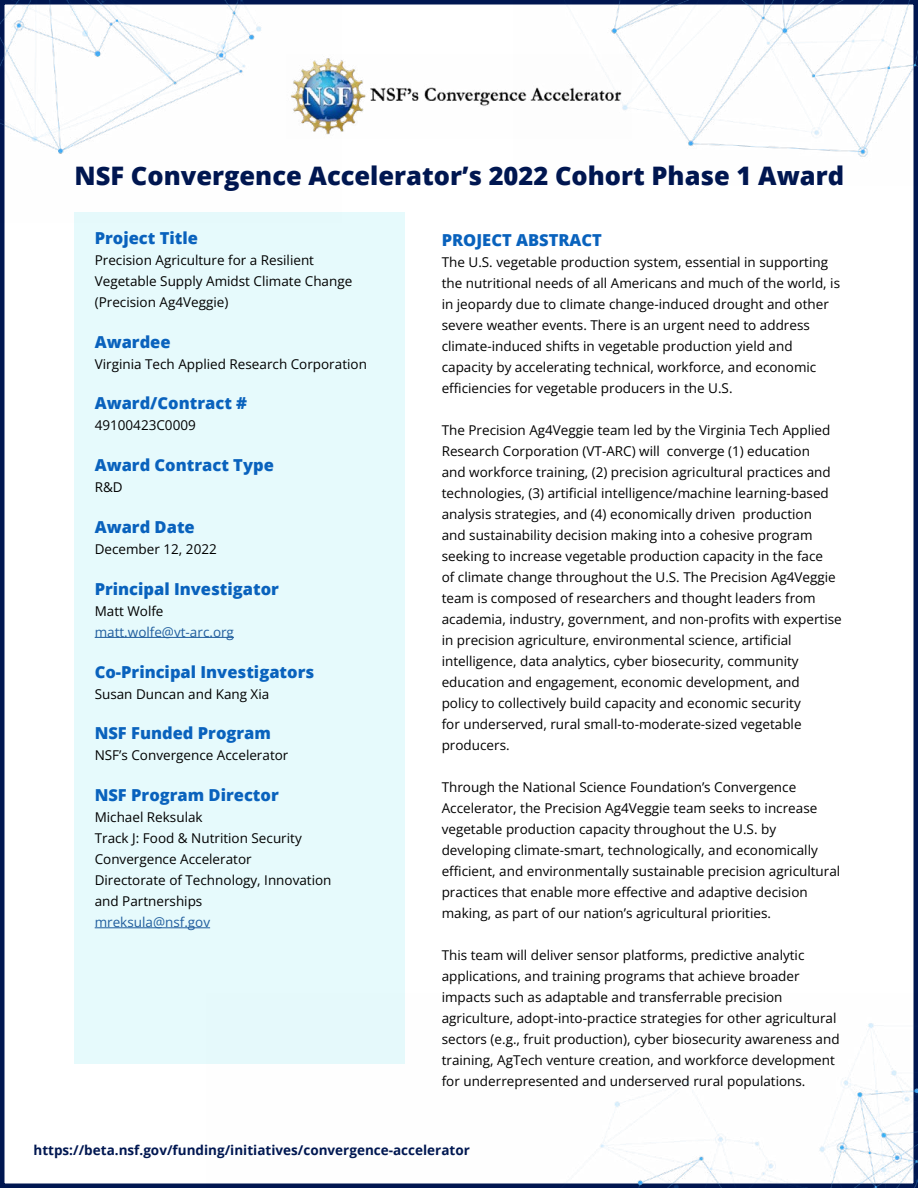
<style>
.page{position:relative;width:918px;height:1188px;background:#fff}
.page>*{position:absolute;margin:0;border:0;box-sizing:border-box;transform-origin:0 0}
.t1{font:800 25.5px "Open Sans";color:#001751}
.t2{font:800 16.5px "Open Sans";color:#0962bd}
.t3{font:13.5px/21px "Open Sans";color:#000}
.t4{font:700 13.5px "Open Sans";color:#001751}
.t5{font:13.5px/21px "Open Sans";color:#215e9e}
.s1{color:#000}
.s2{color:#215e9e}
</style>
<div class="page">
<img style="left:341px;top:60px;width:172px;height:72px">
<img style="left:0;top:0;width:341px;height:222px">
<img style="left:513px;top:0;width:405px;height:185px">
<img style="left:206px;top:994px;width:712px;height:194px">
<div style="left:74px;top:212px;width:330px;height:852px;background:#e6fafc"></div>
<hr style="left:95px;top:928px;width:115px;height:1px;background:#215e9e">
<hr style="left:95px;top:637px;width:139px;height:1px;background:#215e9e">
<h1 class="t1" style="left:75px;top:156px;width:771px">NSF Convergence Accelerator’s 2022 Cohort Phase 1 Award</h1>
<h2 class="t2" style="left:95px;top:225px;width:105px">Project Title</h2>
<p class="t3" style="left:95px;top:249px;width:259px">Precision Agriculture for a Resilient<br>Vegetable Supply Amidst Climate Change (Precision Ag4Veggie)</p>
<h2 class="t2" style="left:95px;top:329px;width:78px">Awardee</h2>
<p class="t3" style="left:95px;top:353px;width:274px">Virginia Tech Applied Research Corporation</p>
<h2 class="t2" style="left:95px;top:391px;width:154px">Award/Contract #</h2>
<p class="t3" style="left:95px;top:415px;width:103px">49100423C0009</p>
<h2 class="t2" style="left:95px;top:453px;width:181px">Award Contract Type</h2>
<p class="t3" style="left:95px;top:476px;width:29px">R&amp;D</p>
<h2 class="t2" style="left:95px;top:514px;width:102px">Award Date</h2>
<p class="t3" style="left:95px;top:538px;width:124px">December 12, 2022</p>
<h2 class="t2" style="left:95px;top:576px;width:186px">Principal Investigator</h2>
<p class="t5" style="left:95px;top:600px;width:141px"><span class="s1">Matt Wolfe </span>matt.wolfe@vt-arc.org</p>
<h2 class="t2" style="left:95px;top:659px;width:221px">Co-Principal Investigators</h2>
<p class="t3" style="left:95px;top:683px;width:176px">Susan Duncan and Kang Xia</p>
<h2 class="t2" style="left:95px;top:721px;width:178px">NSF Funded Program</h2>
<p class="t3" style="left:95px;top:745px;width:195px">NSF’s Convergence Accelerator</p>
<h2 class="t2" style="left:95px;top:783px;width:186px">NSF Program Director</h2>
<p class="t3" style="left:95px;top:806px;width:238px">Michael Reksulak<br>Track J: Food &amp; Nutrition Security<br>Convergence Accelerator<br>Directorate of Technology, Innovation and Partnerships<br><span class="s2">mreksula@nsf.gov</span></p>
<h2 class="t2" style="left:442px;top:227px;width:162px">PROJECT ABSTRACT</h2>
<p class="t3" style="left:442px;top:251px;width:400px">The U.S. vegetable production system, essential in supporting the nutritional needs of all Americans and much of the world, is in jeopardy due to climate change-induced drought and other severe weather events. There is an urgent need to address climate-induced shifts in vegetable production yield and capacity by accelerating technical, workforce, and economic efficiencies for vegetable producers in the U.S.</p>
<p class="t3" style="left:442px;top:419px;width:402px">The Precision Ag4Veggie team led by the Virginia Tech Applied Research Corporation (VT-ARC) will converge (1) education<br>and workforce training, (2) precision agricultural practices and technologies, (3) artificial intelligence/machine learning-based analysis strategies, and (4) economically driven production<br>and sustainability decision making into a cohesive program seeking to increase vegetable production capacity in the face<br>of climate change throughout the U.S. The Precision Ag4Veggie team is composed of researchers and thought leaders from academia, industry, government, and non-profits with expertise in precision agriculture, environmental science, artificial intelligence, data analytics, cyber biosecurity, community education and engagement, economic development, and<br>policy to collectively build capacity and economic security<br>for underserved, rural small-to-moderate-sized vegetable producers.</p>
<p class="t3" style="left:442px;top:776px;width:400px">Through the National Science Foundation’s Convergence Accelerator, the Precision Ag4Veggie team seeks to increase vegetable production capacity throughout the U.S. by developing climate-smart, technologically, and economically efficient, and environmentally sustainable precision agricultural practices that enable more effective and adaptive decision making, as part of our nation’s agricultural priorities.</p>
<p class="t3" style="left:442px;top:944px;width:399px">This team will deliver sensor platforms, predictive analytic applications, and training programs that achieve broader impacts such as adaptable and transferrable precision agriculture, adopt-into-practice strategies for other agricultural sectors (e.g., fruit production), cyber biosecurity awareness and training, AgTech venture creation, and workforce development for underrepresented and underserved rural populations.</p>
<p class="t4" style="left:33px;top:1141px;width:438px">https://beta.nsf.gov/funding/initiatives/convergence-accelerator</p>
</div>
